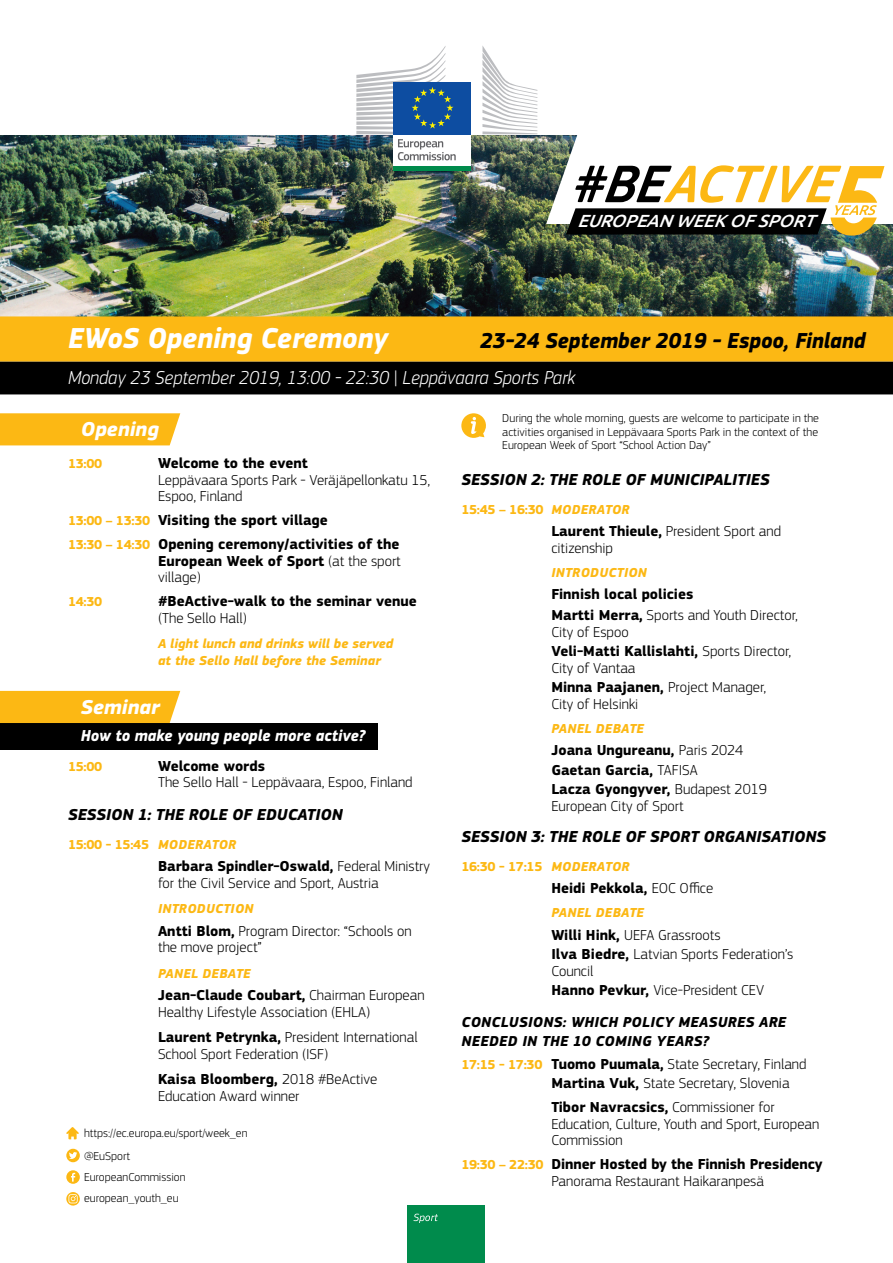
<style>
.page{position:relative;width:893px;height:1263px;background:#fff}
.page>*{position:absolute;margin:0;border:0;box-sizing:border-box;transform-origin:0 0}
.Titre_Bleu_Folio{font:italic 700 30px "EC Square Sans Pro";color:#fff;scale:.94 1}
.Titre_Bleu_Folio-2{font:italic 700 22.5px "EC Square Sans Pro";color:#000;scale:.94 1}
.t1{font:italic 700 21px "EC Square Sans Pro";color:#fff}
.Titre_Bleu_Folio-3{font:italic 300 19.5px "EC Square Sans Pro";color:#fff;scale:.94 1}
.t2{font:italic 500 17.55px "Ubuntu";color:#fff}
.t3{font:italic 700 16.5px "EC Square Sans Pro";color:#000}
.Titre_Bleu_Folio-4{font:italic 700 16.5px "EC Square Sans Pro";color:#fff;scale:.94 1}
.t4{font:300 15px/16.5px "EC Square Sans Pro";color:#000}
.t5{font:700 15px/16.5px "EC Square Sans Pro";color:#000}
.t6{font:italic 700 15px/19.5px "EC Square Sans Pro";letter-spacing:.02em;color:#000}
.t7{font:700 13.5px "EC Square Sans Pro";letter-spacing:-.02em;color:#fcb814}
.t8{font:italic 700 13.5px/16.5px "EC Square Sans Pro";color:#fcb814}
.t9{font:italic 700 13.5px "EC Square Sans Pro";letter-spacing:.02em;color:#fcb814}
.t10{font:300 12px/13.5px "EC Square Sans Pro";color:#000;text-align:justify}
.s1{font-weight:700}
.s2{font-size:13.5px;color:#fcb814}
.s3{font-weight:300}
.s4{font-style:italic}
.s5{font-weight:700;font-size:13.5px;color:#fcb814}
</style>
<div class="page">
<img style="left:0;top:134px;width:893px;height:182px">
<div style="left:407px;top:1205px;width:78px;height:58px;background:#008b4c"></div>
<div style="left:393px;top:133px;width:78px;height:34px;background:#fff"></div>
<div style="left:393px;top:82px;width:78px;height:52px;background:#0d4da1"></div>
<svg style="left:356px;top:46px;width:100px;height:114px"></svg>
<svg style="left:482px;top:46px;width:55px;height:88px"></svg>
<div style="left:393px;top:166px;width:78px;height:5px;background:#008b4c"></div>
<svg style="left:413px;top:1214px;width:25px;height:9px"></svg>
<svg style="left:545px;top:134px;width:348px;height:102px"></svg>
<div style="left:0;top:316px;width:893px;height:46px;background:#fcb814"></div>
<div style="left:0;top:362px;width:893px;height:32px;background:#000"></div>
<svg style="left:66px;top:1170px;width:14px;height:14px"></svg>
<svg style="left:66px;top:1149px;width:14px;height:13px"></svg>
<svg style="left:66px;top:1127px;width:13px;height:12px"></svg>
<svg style="left:66px;top:1192px;width:14px;height:14px"></svg>
<svg style="left:461px;top:413px;width:25px;height:25px"></svg>
<div style="left:0;top:413px;width:181px;height:32px;background:#fcb814"></div>
<div style="left:0;top:723px;width:377px;height:27px;background:#000"></div>
<div style="left:0;top:691px;width:181px;height:32px;background:#fcb814"></div>
<p class="t2" style="left:577px;top:210px;width:247px">EUROPEANWEEKOFSPORT</p>
<p class="Titre_Bleu_Folio" style="left:68px;top:320px;width:342px">EWoS Opening Ceremony</p>
<p class="Titre_Bleu_Folio-2" style="left:480px;top:327px;width:411px">23-24 September 2019 - Espoo, Finland</p>
<p class="Titre_Bleu_Folio-3" style="left:68px;top:366px;width:541px">Monday 23 September 2019, 13:00 - 22:30 | Leppävaara Sports Park</p>
<p class="t1" style="left:81px;top:417px;width:79px">Opening</p>
<p class="t7" style="left:68px;top:456px;width:36px">13:00</p>
<p class="t4" style="left:158px;top:455px;width:274px"><span class="s1">Welcome to the event<br></span>Leppävaara Sports Park - Veräjäpellonkatu 15,<br>Espoo, Finland</p>
<p class="t5" style="left:68px;top:513px;width:261px"><span class="s2">13:00 – 13:30</span> Visiting the sport village</p>
<p class="t5" style="left:158px;top:537px;width:244px;text-align:justify;text-indent:-90px"><span class="s2">13:30 – 14:30</span> Opening ceremony/activities of the European Week of Sport <span class="s3">(at the sport village)</span></p>
<p class="t7" style="left:68px;top:594px;width:36px">14:30</p>
<p class="t5" style="left:158px;top:594px;width:260px">#BeActive-walk to the seminar venue <span class="s3">(The Sello Hall)</span></p>
<p class="t8" style="left:158px;top:636px;width:237px">A light lunch and drinks will be served at the Sello Hall before the Seminar</p>
<p class="t1" style="left:81px;top:694px;width:80px">Seminar</p>
<p class="Titre_Bleu_Folio-4" style="left:81px;top:726px;width:304px">How to make young people more active?</p>
<p class="t7" style="left:68px;top:758px;width:36px">15:00</p>
<p class="t4" style="left:158px;top:757px;width:256px"><span class="s1">Welcome words<br></span>The Sello Hall - Leppävaara, Espoo, Finland</p>
<p class="t3" style="left:68px;top:805px;width:276px">SESSION 1: THE ROLE OF EDUCATION</p>
<p class="t7" style="left:68px;top:836px;width:170px">15:00 - 15:45 <span class="s4">MODERATOR</span></p>
<p class="t4" style="left:158px;top:858px;width:273px"><span class="s1">Barbara Spindler-Oswald,</span> Federal Ministry for the Civil Service and Sport, Austria</p>
<p class="t9" style="left:158px;top:901px;width:97px">INTRODUCTION</p>
<p class="t4" style="left:158px;top:922px;width:255px"><span class="s1">Antti Blom,</span> Program Director: “Schools on the move project”</p>
<p class="t9" style="left:158px;top:965px;width:94px">PANEL DEBATE</p>
<p class="t4" style="left:158px;top:987px;width:268px"><span class="s1">Jean-Claude Coubart,</span> Chairman European<br>Healthy Lifestyle Association (EHLA)</p>
<p class="t4" style="left:158px;top:1029px;width:261px"><span class="s1">Laurent Petrynka,</span> President International<br>School Sport Federation (ISF)</p>
<p class="t4" style="left:158px;top:1071px;width:221px"><span class="s1">Kaisa Bloomberg,</span> 2018 #BeActive<br>Education Award winner</p>
<p class="t10" style="left:84px;top:1126px;width:165px">https://ec.europa.eu/sport/week_en</p>
<p class="t10" style="left:84px;top:1149px;width:48px">@EuSport</p>
<p class="t10" style="left:84px;top:1170px;width:103px">EuropeanCommission</p>
<p class="t10" style="left:84px;top:1191px;width:96px">european_youth_eu</p>
<p class="t10" style="left:502px;top:411px;width:318px">During the whole morning, guests are welcome to participate in the activities organised in Leppävaara Sports Park in the context of the European Week of Sport “School Action Day”</p>
<p class="t3" style="left:462px;top:470px;width:310px">SESSION 2: THE ROLE OF MUNICIPALITIES</p>
<p class="t7" style="left:461px;top:501px;width:170px">15:45 – 16:30 <span class="s4">MODERATOR</span></p>
<p class="t4" style="left:551px;top:523px;width:231px"><span class="s1">Laurent Thieule,</span> President Sport and citizenship</p>
<p class="t9" style="left:551px;top:564px;width:97px">INTRODUCTION</p>
<p class="t5" style="left:551px;top:587px;width:144px">Finnish local policies</p>
<p class="t4" style="left:551px;top:607px;width:248px"><span class="s1">Martti Merra,</span> Sports and Youth Director,<br>City of Espoo</p>
<p class="t4" style="left:551px;top:643px;width:241px"><span class="s1">Veli-Matti Kallislahti,</span> Sports Director,<br>City of Vantaa</p>
<p class="t4" style="left:551px;top:679px;width:216px"><span class="s1">Minna Paajanen,</span> Project Manager,<br>City of Helsinki</p>
<p class="t9" style="left:551px;top:720px;width:94px">PANEL DEBATE</p>
<p class="t5" style="left:551px;top:742px;width:193px">Joana Ungureanu, <span class="s3">Paris 2024</span></p>
<p class="t5" style="left:551px;top:762px;width:148px">Gaetan Garcia, <span class="s3">TAFISA</span></p>
<p class="t4" style="left:551px;top:781px;width:217px"><span class="s1">Lacza Gyongyver,</span> Budapest 2019<br>European City of Sport</p>
<p class="t3" style="left:462px;top:827px;width:366px">SESSION 3: THE ROLE OF SPORT ORGANISATIONS</p>
<p class="t7" style="left:461px;top:858px;width:170px">16:30 - 17:15 <span class="s4">MODERATOR</span></p>
<p class="t5" style="left:551px;top:880px;width:163px">Heidi Pekkola, <span class="s3">EOC Office</span></p>
<p class="t9" style="left:551px;top:905px;width:94px">PANEL DEBATE</p>
<p class="t4" style="left:551px;top:926px;width:171px"><span class="s1">Willi Hink,</span> UEFA Grassroots</p>
<p class="t4" style="left:551px;top:946px;width:244px"><span class="s1">Ilva Biedre,</span> Latvian Sports Federation’s<br>Council</p>
<p class="t4" style="left:551px;top:982px;width:214px"><span class="s1">Hanno Pevkur,</span> Vice-President CEV</p>
<p class="t6" style="left:461px;top:1012px;width:326px">CONCLUSIONS: WHICH POLICY MEASURES ARE<br>NEEDED IN THE 10 COMING YEARS?</p>
<p class="t4" style="left:461px;top:1055px;width:347px"><span class="s5">17:15 - 17:30</span> <span class="s1">Tuomo Puumala,</span> State Secretary, Finland</p>
<p class="t4" style="left:551px;top:1075px;width:240px"><span class="s1">Martina Vuk,</span> State Secretary, Slovenia</p>
<p class="t4" style="left:551px;top:1099px;width:269px"><span class="s1">Tibor Navracsics,</span> Commissioner for<br>Education, Culture, Youth and Sport, European<br>Commission</p>
<p class="t5" style="left:551px;top:1156px;width:273px;text-indent:-90px"><span class="s2">19:30 – 22:30</span> Dinner Hosted by the Finnish Presidency<br><span class="s3">Panorama Restaurant Haikaranpesä</span></p>
</div>
